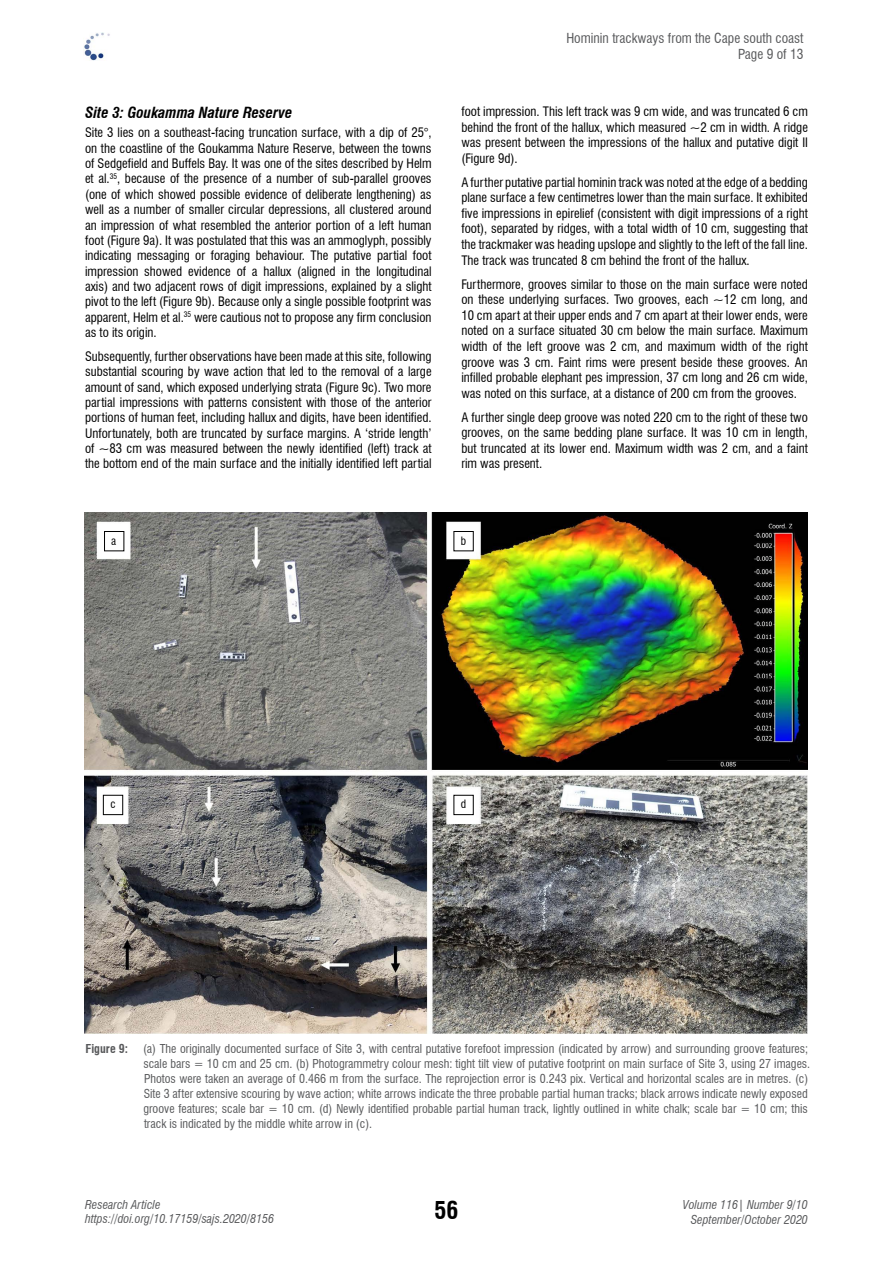
<style>
.page{position:relative;width:893px;height:1263px;background:#fff}
.page>*{position:absolute;margin:0;border:0;box-sizing:border-box;transform-origin:0 0}
.t1{font:700 condensed 24px "Swiss 721 BT";color:#000}
.Heading_2{font:italic 700 condensed 15px "Swiss 721 BT";color:#000}
.HEADER_top{font:condensed 13.5px "Swiss 721 BT";color:#58595b}
.BODY{font:condensed 12.75px/15.3px "Swiss 721 BT";color:#000;text-align:justify}
.FIG_caption{font:condensed 12px/15px "Swiss 721 BT";color:#58595b}
.t2{font:italic condensed 12px/14.4px "Swiss 721 BT";color:#58595b;text-align:right}
.FIG_caption-2{font:700 condensed 12px "Swiss 721 BT";color:#58595b}
.t3{font:condensed 11.25px "Swiss 721 BT";color:#000}
</style>
<div class="page">
<img style="left:84px;top:32px;width:26px;height:29px">
<img style="left:84px;top:512px;width:723px;height:521px">
<div style="left:105px;top:531px;width:19px;height:20px;background:#fff"></div>
<div style="left:104px;top:531px;width:20px;height:20px;border:1px solid #000"></div>
<div style="left:103px;top:795px;width:20px;height:20px;background:#fff"></div>
<div style="left:103px;top:795px;width:20px;height:20px;border:1px solid #000"></div>
<div style="left:454px;top:795px;width:19px;height:20px;background:#fff"></div>
<div style="left:454px;top:795px;width:19px;height:20px;border:1px solid #000"></div>
<div style="left:454px;top:531px;width:19px;height:20px;background:#fff"></div>
<p class="Heading_2" style="left:85px;top:103px;width:209px">Site 3: Goukamma Nature Reserve</p>
<p class="BODY" style="left:85px;top:125px;width:348px">Site 3 lies on a southeast-facing truncation surface, with a dip of 25°, on the coastline of the Goukamma Nature Reserve, between the towns of Sedgefield and Buffels Bay. It was one of the sites described by Helm et al.<sup>35</sup>, because of the presence of a number of sub-parallel grooves (one of which showed possible evidence of deliberate lengthening) as well as a number of smaller circular depressions, all clustered around an impression of what resembled the anterior portion of a left human foot (Figure 9a). It was postulated that this was an ammoglyph, possibly indicating messaging or foraging behaviour. The putative partial foot impression showed evidence of a hallux (aligned in the longitudinal axis) and two adjacent rows of digit impressions, explained by a slight pivot to the left (Figure 9b). Because only a single possible footprint was apparent, Helm et al.<sup>35</sup> were cautious not to propose any firm conclusion as to its origin.</p>
<p class="BODY" style="left:85px;top:349px;width:348px">Subsequently, further observations have been made at this site, following substantial scouring by wave action that led to the removal of a large amount of sand, which exposed underlying strata (Figure 9c). Two more partial impressions with patterns consistent with those of the anterior portions of human feet, including hallux and digits, have been identified.<br>Unfortunately, both are truncated by surface margins. A ‘stride length’ of ~83 cm was measured between the newly identified (left) track at the bottom end of the main surface and the initially identified left partial</p>
<p class="t3" style="left:111px;top:534px;width:7px">a</p>
<p class="HEADER_top" style="left:566px;top:30px;width:239px">Hominin trackways from the Cape south coast</p>
<p class="HEADER_top" style="left:738px;top:46px;width:67px">Page 9 of 13</p>
<p class="BODY" style="left:461px;top:104px;width:348px">foot impression. This left track was 9 cm wide, and was truncated 6 cm behind the front of the hallux, which measured ~2 cm in width. A ridge was present between the impressions of the hallux and putative digit II (Figure 9d).</p>
<p class="BODY" style="left:461px;top:174px;width:348px">A further putative partial hominin track was noted at the edge of a bedding plane surface a few centimetres lower than the main surface. It exhibited five impressions in epirelief (consistent with digit impressions of a right foot), separated by ridges, with a total width of 10 cm, suggesting that the trackmaker was heading upslope and slightly to the left of the fall line.<br>The track was truncated 8 cm behind the front of the hallux.</p>
<p class="BODY" style="left:461px;top:276px;width:348px">Furthermore, grooves similar to those on the main surface were noted on these underlying surfaces. Two grooves, each ~12 cm long, and 10 cm apart at their upper ends and 7 cm apart at their lower ends, were noted on a surface situated 30 cm below the main surface. Maximum width of the left groove was 2 cm, and maximum width of the right groove was 3 cm. Faint rims were present beside these grooves. An infilled probable elephant pes impression, 37 cm long and 26 cm wide, was noted on this surface, at a distance of 200 cm from the grooves.</p>
<p class="BODY" style="left:461px;top:409px;width:348px">A further single deep groove was noted 220 cm to the right of these two grooves, on the same bedding plane surface. It was 10 cm in length, but truncated at its lower end. Maximum width was 2 cm, and a faint rim was present.</p>
<p class="t3" style="left:461px;top:534px;width:7px">b</p>
<p class="t3" style="left:110px;top:797px;width:7px">c</p>
<p class="t3" style="left:461px;top:797px;width:7px">d</p>
<p class="FIG_caption-2" style="left:86px;top:1041px;width:44px">Figure 9:</p>
<p class="FIG_caption" style="left:143px;top:1041px;width:669px">(a) The originally documented surface of Site 3, with central putative forefoot impression (indicated by arrow) and surrounding groove features; scale bars = 10 cm and 25 cm. (b) Photogrammetry colour mesh: tight tilt view of putative footprint on main surface of Site 3, using 27 images.<br>Photos were taken an average of 0.466 m from the surface. The reprojection error is 0.243 pix. Vertical and horizontal scales are in metres. (c)<br>Site 3 after extensive scouring by wave action; white arrows indicate the three probable partial human tracks; black arrows indicate newly exposed groove features; scale bar = 10 cm. (d) Newly identified probable partial human track, lightly outlined in white chalk; scale bar = 10 cm; this track is indicated by the middle white arrow in (c).</p>
<p class="t2" style="left:85px;top:1197px;width:191px;text-align:left">Research Article https://doi.org/10.17159/sajs.2020/8156</p>
<h1 class="t1" style="left:434px;top:1195px;width:25px">56</h1>
<p class="t2" style="left:683px;top:1198px;width:127px">Volume 116| Number 9/10<br>September/October 2020</p>
</div>
